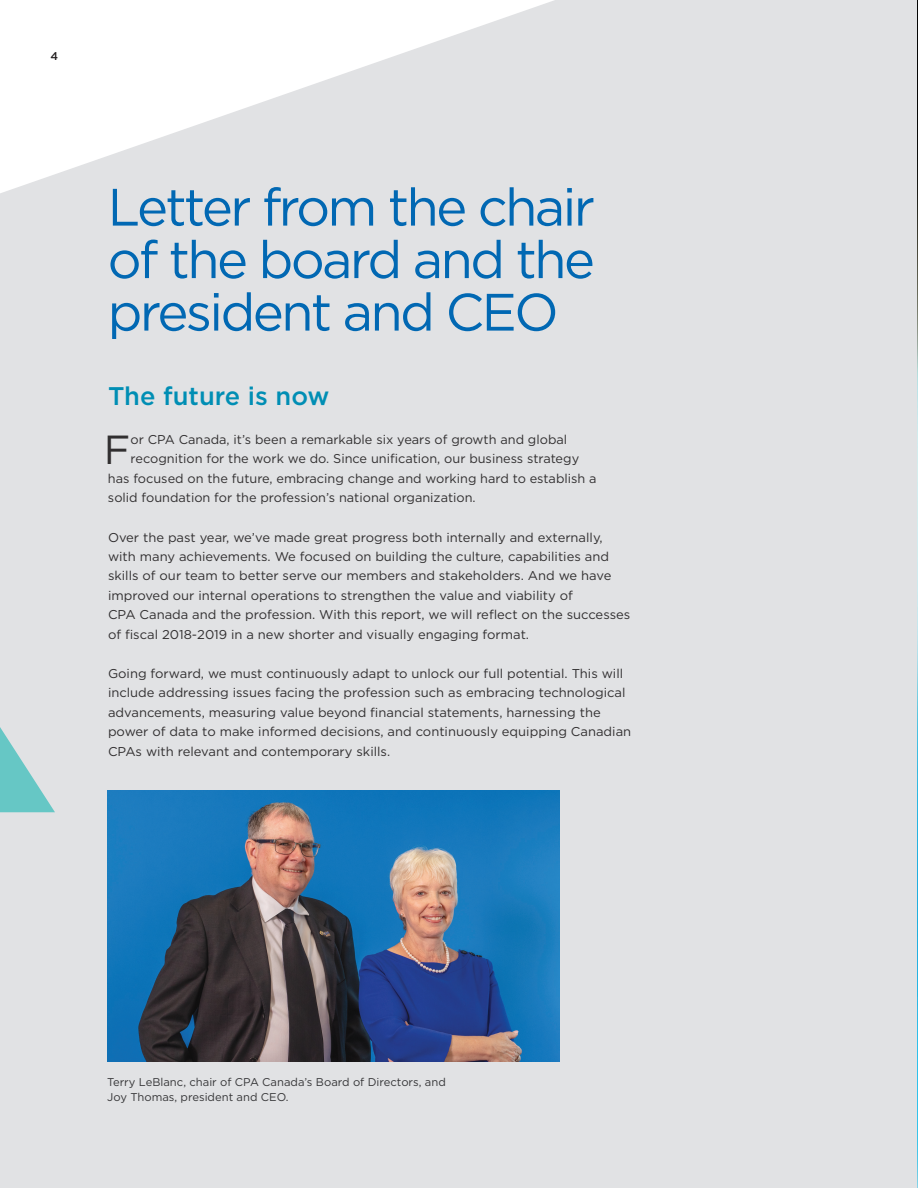
<style>
.page{position:relative;width:918px;height:1188px;background:#fff}
.page>*{position:absolute;margin:0;border:0;box-sizing:border-box;transform-origin:0 0}
.t1{font:52.5px/52.5px "Gotham";letter-spacing:-.05em;color:#0168b3;text-align:justify}
.t2{font:40.65px "Gotham";color:#312f30}
.t3{font:500 25.5px "Gotham";color:#008eb4}
.t4{font:12.75px/19.5px "Gotham";color:#312f30}
.t5{font:11.25px/15px "Gotham";color:#3e3e3f}
.t6{font:500 11.25px "Gotham";color:#231f20}
</style>
<div class="page">
<div style="left:0;top:0;width:917px;height:1188px;background:#e1e2e4"></div>
<svg style="left:0;top:727px;width:55px;height:85px;background:#a3d4d4"></svg>
<img style="left:108px;top:790px;width:452px;height:272px">
<img style="left:917px;top:0;width:1px;height:1188px">
<p class="t6" style="left:50px;top:48px;width:9px">4</p>
<h2 class="t1" style="left:108px;top:180px;width:489px">Letter from the chair of the board and the president and CEO</h2>
<h3 class="t3" style="left:108px;top:379px;width:223px">The future is now</h3>
<p class="t2" style="left:104px;top:423px;width:28px">F</p>
<p class="t4" style="left:131px;top:429px;width:438px">or CPA Canada, it’s been a remarkable six years of growth and global</p>
<p class="t4" style="left:131px;top:449px;width:450px">recognition for the work we do. Since unification, our business strategy</p>
<p class="t4" style="left:108px;top:468px;width:490px">has focused on the future, embracing change and working hard to establish a</p>
<p class="t4" style="left:108px;top:488px;width:369px">solid foundation for the profession’s national organization.</p>
<p class="t4" style="left:108px;top:527px;width:524px">Over the past year, we’ve made great progress both internally and externally, with many achievements. We focused on building the culture, capabilities and skills of our team to better serve our members and stakeholders. And we have improved our internal operations to strengthen the value and viability of<br>CPA Canada and the profession. With this report, we will reflect on the successes of fiscal 2018-2019 in a new shorter and visually engaging format.</p>
<p class="t4" style="left:108px;top:663px;width:525px">Going forward, we must continuously adapt to unlock our full potential. This will include addressing issues facing the profession such as embracing technological advancements, measuring value beyond financial statements, harnessing the power of data to make informed decisions, and continuously equipping Canadian CPAs with relevant and contemporary skills.</p>
<p class="t5" style="left:107px;top:1075px;width:340px">Terry LeBlanc, chair of CPA Canada’s Board of Directors, and<br>Joy Thomas, president and CEO.</p>
</div>
